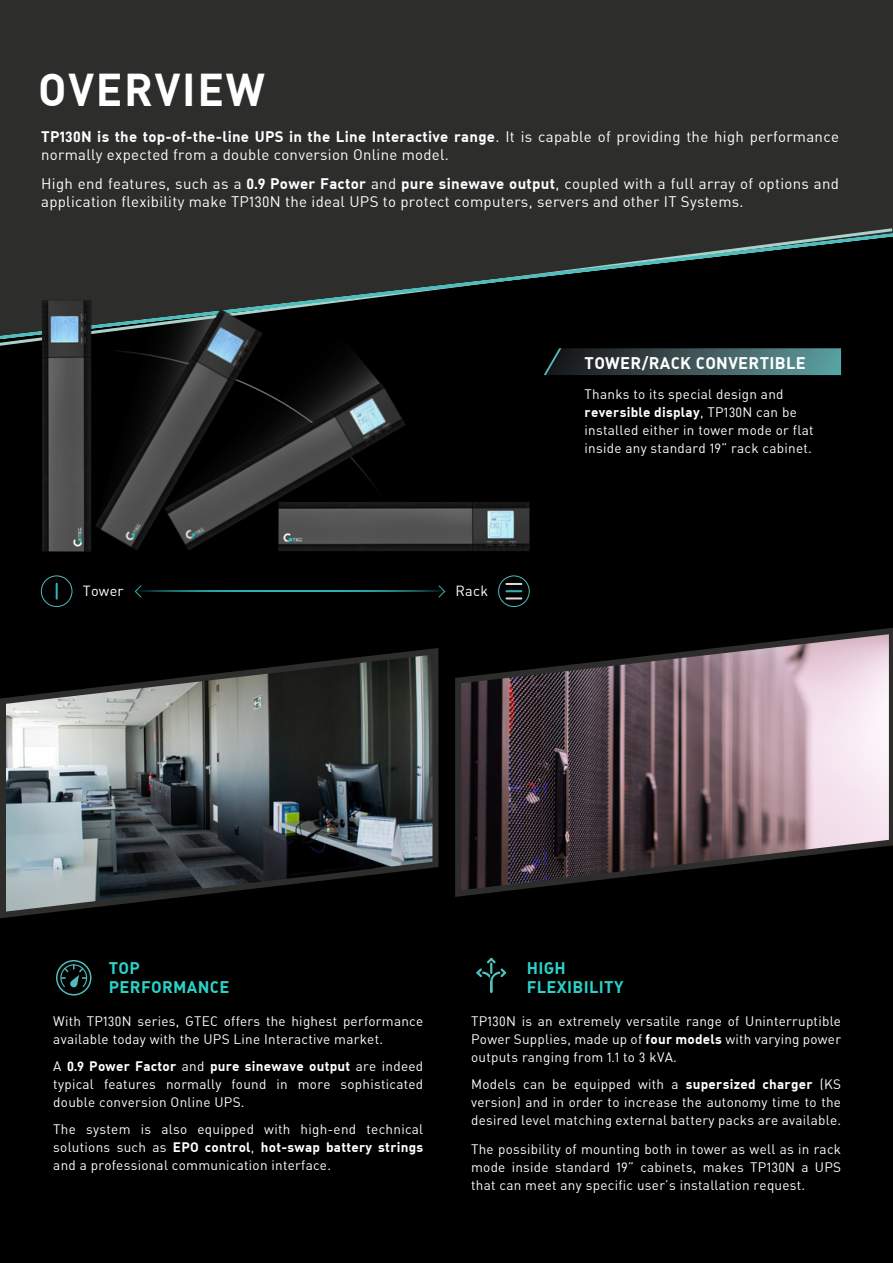
<style>
.page{position:relative;width:893px;height:1263px;background:#000}
.page>*{position:absolute;margin:0;border:0;box-sizing:border-box;transform-origin:0 0}
.t1{font:700 45px "DIN Alternate";letter-spacing:.04em;color:#fff}
.t2{font:700 16.5px/19.8px "DIN Alternate";letter-spacing:.02em;color:#2ad2c9}
.t3{font:700 16.5px "DIN Alternate";letter-spacing:.02em;color:#fff}
.t4{font:15px/18px "DIN Alternate";letter-spacing:.02em;color:#fff}
.t5{font:14.4px "DIN Alternate";letter-spacing:.02em;color:#fff}
.t6{font:13.5px/18px "DIN Alternate";letter-spacing:.02em;color:#fff;text-align:justify}
.s1{font-weight:700}
.s2{font-family:"D DIN Bold"}
.s3{font-family:"D DIN"}
</style>
<div class="page">
<div style="left:0;top:0;width:893px;height:226px;background:#2d2d2c"></div>
<svg style="left:0;top:226px;width:893px;height:130px"></svg>
<svg style="left:0;top:232px;width:893px;height:117px"></svg>
<svg style="left:0;top:648px;width:439px;height:271px"></svg>
<svg style="left:455px;top:628px;width:438px;height:269px"></svg>
<img style="left:11px;top:277px;width:42px;height:305px">
<div style="left:498px;top:575px;width:32px;height:32px;border:1px solid #50bcbc;border-radius:50%"></div>
<div style="left:41px;top:575px;width:31px;height:32px;border:1px solid #50bcbc;border-radius:50%"></div>
<svg style="left:56px;top:594px;width:2px;height:6px"></svg>
<svg style="left:505px;top:583px;width:17px;height:16px"></svg>
<svg style="left:439px;top:587px;width:6px;height:10px"></svg>
<div style="left:0;top:700px;width:5px;height:215px;background:#2d2d2c"></div>
<svg style="left:476px;top:958px;width:30px;height:36px"></svg>
<svg style="left:544px;top:348px;width:297px;height:27px;background:#3b5658"></svg>
<img style="left:53px;top:274px;width:249px;height:320px">
<img style="left:121px;top:345px;width:320px;height:250px">
<img style="left:248px;top:471px;width:282px;height:112px">
<div style="left:56px;top:960px;width:36px;height:35px;border:2px solid #50bcbc;border-radius:50%"></div>
<svg style="left:58px;top:962px;width:30px;height:26px"></svg>
<h1 class="t1" style="left:38px;top:61px;width:228px">OVERVIEW</h1>
<p class="t4" style="left:41px;top:128px;width:799px"><span class="s1">TP</span><span class="s2">130</span><span class="s1">N is the top-of-the-line UPS in the Line Interactive range</span>. It is capable of providing the high performance normally expected from a double conversion Online model.</p>
<p class="t4" style="left:41px;top:174px;width:799px">High end features, such as a <span class="s2">0.9</span> <span class="s1">Power Factor</span> and <span class="s1">pure sinewave output</span>, coupled with a full array of options and application flexibility make TP<span class="s3">130</span>N the ideal UPS to protect computers, servers and other IT Systems.</p>
<p class="t3" style="left:585px;top:352px;width:223px">TOWER/RACK CONVERTIBLE</p>
<p class="t5" style="left:83px;top:581px;width:42px">Tower</p>
<p class="t5" style="left:455px;top:581px;width:34px">Rack</p>
<p class="t6" style="left:585px;top:384px;width:230px;text-align:left">Thanks to its special design and <span class="s1">reversible display</span>, TP<span class="s3">130</span>N can be installed either in tower mode or flat inside any standard <span class="s3">19</span>” rack cabinet.</p>
<p class="t2" style="left:109px;top:957px;width:122px">TOP<br>PERFORMANCE</p>
<p class="t6" style="left:53px;top:1012px;width:371px">With TP<span class="s3">130</span>N series, GTEC offers the highest performance available today with the UPS Line Interactive market.</p>
<p class="t6" style="left:53px;top:1057px;width:371px">A <span class="s2">0.9</span> <span class="s1">Power Factor</span> and <span class="s1">pure sinewave output</span> are indeed typical features normally found in more sophisticated double conversion Online UPS.</p>
<p class="t6" style="left:53px;top:1120px;width:371px">The system is also equipped with high-end technical solutions such as <span class="s1">EPO control</span>, <span class="s1">hot-swap battery strings </span>and a professional communication interface.</p>
<p class="t2" style="left:527px;top:957px;width:98px">HIGH<br>FLEXIBILITY</p>
<p class="t6" style="left:471px;top:1012px;width:371px">TP<span class="s3">130</span>N is an extremely versatile range of Uninterruptible Power Supplies, made up of <span class="s1">four models</span> with varying power outputs ranging from <span class="s3">1.1</span> to <span class="s3">3</span> kVA.</p>
<p class="t6" style="left:471px;top:1075px;width:371px">Models can be equipped with a <span class="s1">supersized charger</span> (KS version) and in order to increase the autonomy time to the desired level matching external battery packs are available.</p>
<p class="t6" style="left:471px;top:1139px;width:371px">The possibility of mounting both in tower as well as in rack mode inside standard <span class="s3">19</span>” cabinets, makes TP<span class="s3">130</span>N a UPS that can meet any specific user’s installation request.</p>
</div>
